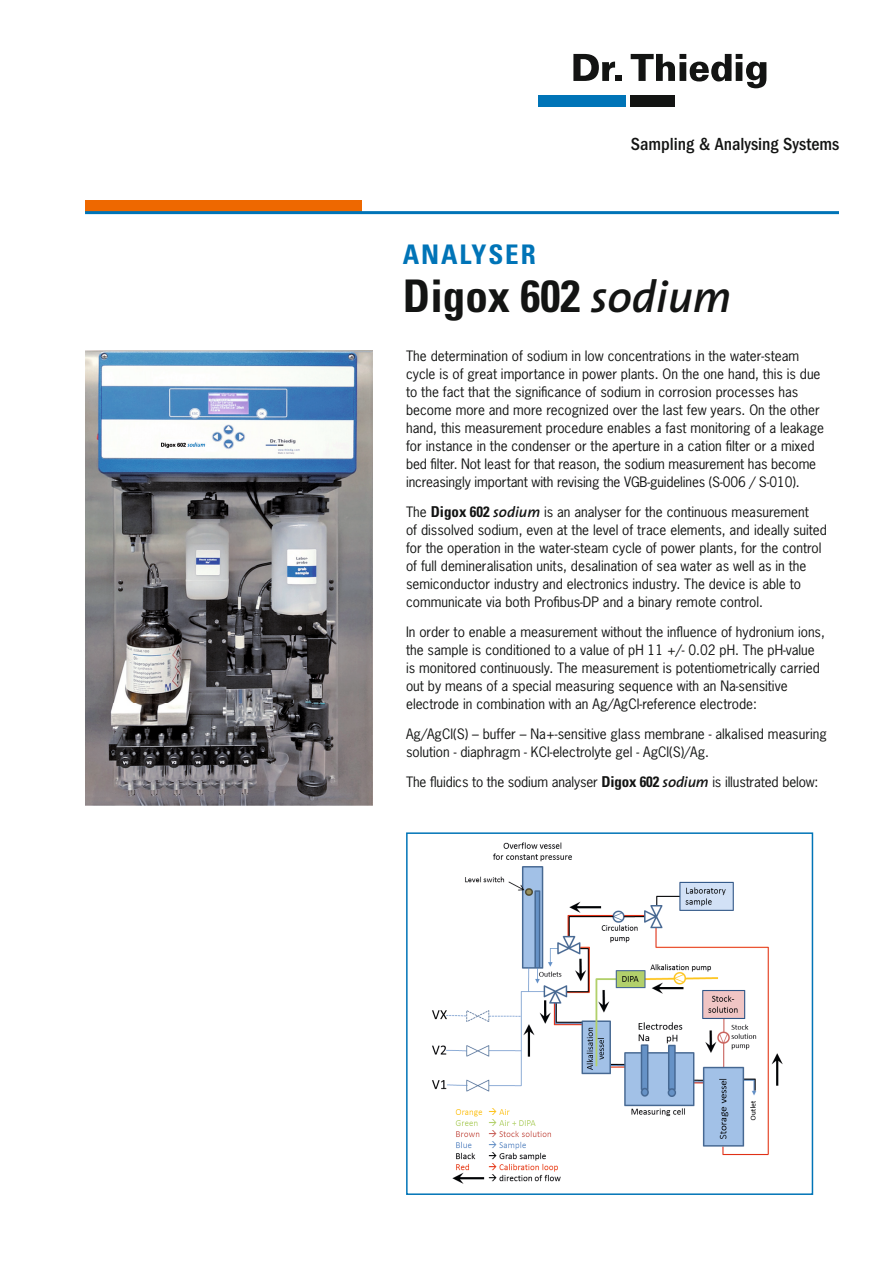
<style>
.page{position:relative;width:893px;height:1263px;background:#fff}
.page>*{position:absolute;margin:0;border:0;box-sizing:border-box;transform-origin:0 0}
.t1{font:700 condensed 45px "Univers";color:#131413}
.t2{font:700 condensed 27px "Univers";letter-spacing:.07em;color:#0074b7}
.t3{font:500 condensed 18.15px "Franklin Gothic";color:#131413}
.t4{font:13.5px/18px "News Gothic";color:#131413}
.s1{font-family:"The Sans";font-weight:600;font-style:italic;font-stretch:normal}
.s2{font-family:"Univers";font-weight:700;font-stretch:condensed;font-size:15px}
.s3{font-family:"The Sans";font-weight:600;font-style:italic;font-size:15px}
</style>
<div class="page">
<div style="left:85px;top:200px;width:276px;height:11px;background:#ee6800"></div>
<hr style="left:85px;top:211px;width:754px;height:3px;background:#0074b7">
<svg style="left:573px;top:54px;width:194px;height:34px"></svg>
<div style="left:631px;top:96px;width:44px;height:11px;background:#131413"></div>
<div style="left:538px;top:96px;width:88px;height:11px;background:#0074b7"></div>
<img style="left:432px;top:842px;width:351px;height:342px">
<div style="left:406px;top:832px;width:407px;height:363px;border:2px solid #0074b7"></div>
<div style="left:459px;top:889px;width:52px;height:13px;background:#fff"></div>
<img style="left:85px;top:350px;width:287px;height:455px">
<h3 class="t3" style="left:631px;top:134px;width:210px">Sampling &amp; Analysing Systems</h3>
<h2 class="t2" style="left:403px;top:238px;width:134px">ANALYSER</h2>
<h1 class="t1" style="left:403px;top:268px;width:330px">Digox 602 <span class="s1">sodium</span></h1>
<p class="t4" style="left:406px;top:346px;width:419px">The determination of sodium in low concentrations in the water-steam cycle is of great importance in power plants. On the one hand, this is due to the fact that the significance of sodium in corrosion processes has become more and more recognized over the last few years. On the other hand, this measurement procedure enables a fast monitoring of a leakage for instance in the condenser or the aperture in a cation filter or a mixed bed filter. Not least for that reason, the sodium measurement has become increasingly important with revising the VGB-guidelines (S-006 / S-010).</p>
<p class="t4" style="left:406px;top:502px;width:422px">The <span class="s2">Digox 602</span> <span class="s3">sodium</span> is an analyser for the continuous measurement<br>of dissolved sodium, even at the level of trace elements, and ideally suited for the operation in the water-steam cycle of power plants, for the control of full demineralisation units, desalination of sea water as well as in the semiconductor industry and electronics industry. The device is able to communicate via both Profibus-DP and a binary remote control.</p>
<p class="t4" style="left:406px;top:622px;width:420px">In order to enable a measurement without the influence of hydronium ions, the sample is conditioned to a value of pH 11 +/- 0.02 pH. The pH-value is monitored continuously. The measurement is potentiometrically carried out by means of a special measuring sequence with an Na-sensitive electrode in combination with an Ag/AgCl-reference electrode:</p>
<p class="t4" style="left:406px;top:724px;width:422px">Ag/AgCl(S) – buffer – Na+-sensitive glass membrane - alkalised measuring solution - diaphragm - KCl-electrolyte gel - AgCl(S)/Ag.</p>
<p class="t4" style="left:406px;top:772px;width:414px">The fluidics to the sodium analyser <span class="s2">Digox 602</span> <span class="s3">sodium</span> is illustrated below:</p>
</div>
